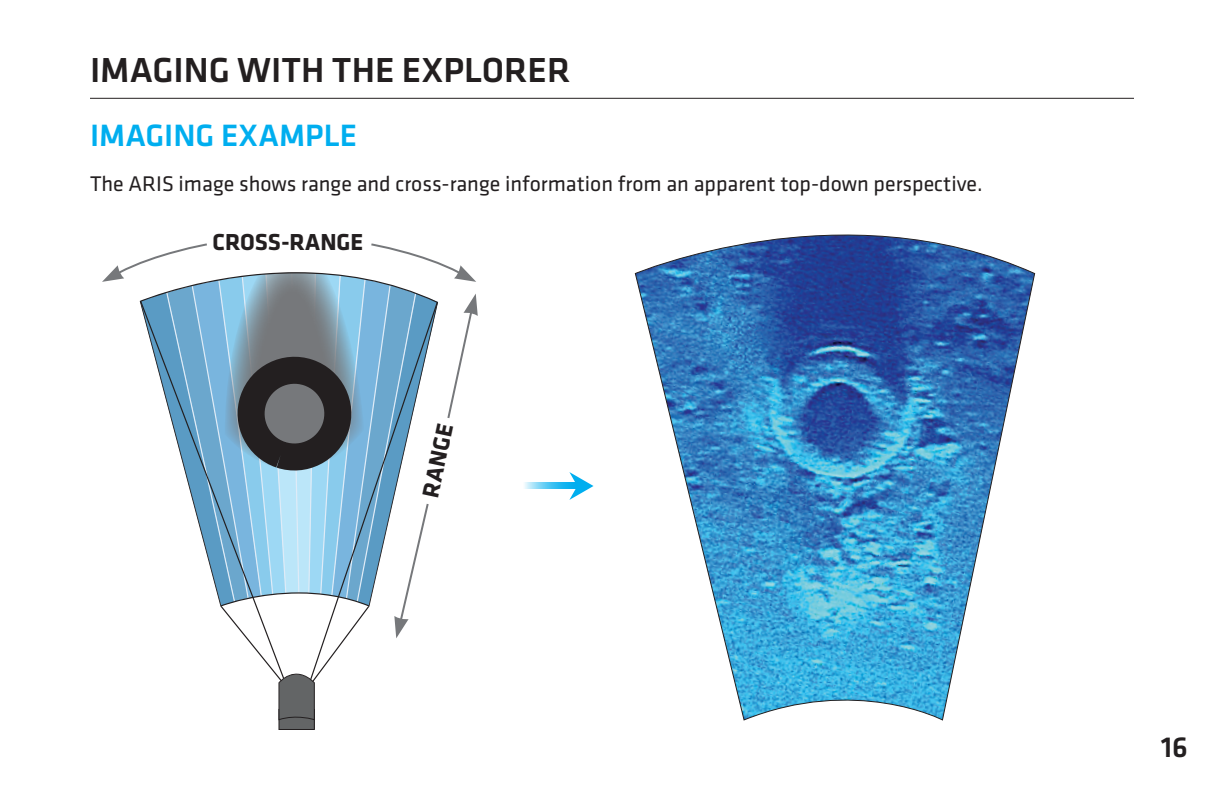
<style>
.page{position:relative;width:1224px;height:792px;background:#fff}
.page>*{position:absolute;margin:0;border:0;box-sizing:border-box;transform-origin:0 0}
.t1{font:500 36px "Klavika Basic";color:#231f20}
.t2{font:500 32px "Klavika Basic";color:#00aeef}
.t3{font:500 30px "Klavika Basic";color:#231f20}
.t4{font:700 24px "Klavika Basic";color:#231f20}
.t5{font:22px "Klavika Basic";color:#231f20}
</style>
<div class="page">
<hr style="left:90px;top:98px;width:1044px;height:1px;background:#231f20">
<svg style="left:634px;top:234px;width:402px;height:487px"></svg>
<svg style="left:569px;top:472px;width:25px;height:28px"></svg>
<svg style="left:524px;top:483px;width:55px;height:6px"></svg>
<div style="left:279px;top:710px;width:35px;height:19px;background:#636566"></div>
<div style="left:278px;top:709px;width:37px;height:21px;border:1px solid #231f20"></div>
<svg style="left:102px;top:243px;width:376px;height:478px"></svg>
<p class="t1" style="left:90px;top:46px;width:482px">IMAGING WITH THE EXPLORER</p>
<p class="t2" style="left:90px;top:114px;width:269px">IMAGING EXAMPLE</p>
<p class="t5" style="left:90px;top:169px;width:894px">The ARIS image shows range and cross-range information from an apparent top-down perspective.</p>
<p class="t4" style="left:213px;top:225px;width:152px">CROSS-RANGE</p>
<p class="t4" style="left:413px;top:493px;width:77px;rotate:-78deg">RANGE</p>
<h3 class="t3" style="left:1161px;top:727px;width:29px">16</h3>
</div>
